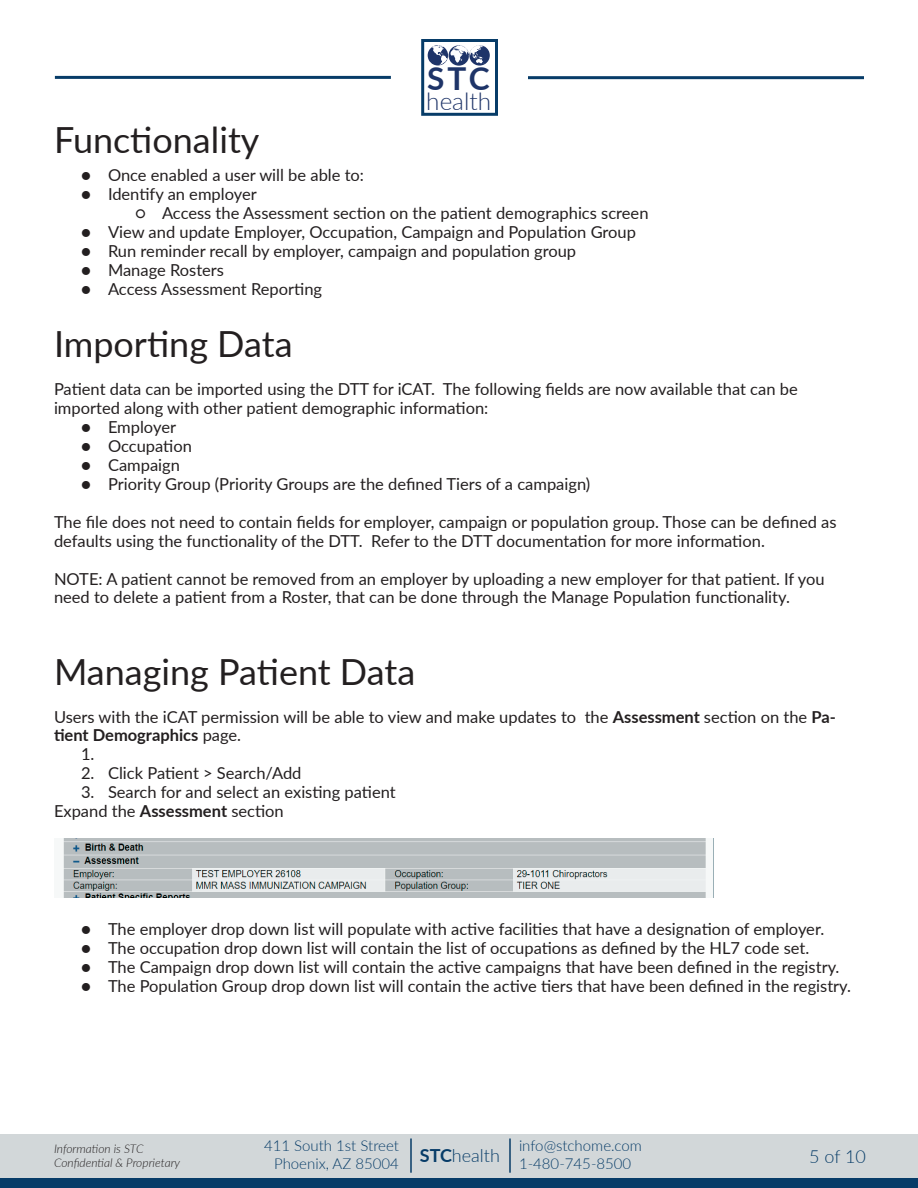
<style>
.page{position:relative;width:918px;height:1188px;background:#fff}
.page>*{position:absolute;margin:0;border:0;box-sizing:border-box;transform-origin:0 0}
.Heading_1{font:36px "Lato";color:#231f20}
.t1{font:700 31.65px "Lato";color:#1e3468}
.t2{font:300 24.3px "Lato";color:#1e3468}
.t3{font:300 18px "Lato";color:#073c68}
.t4{font:16.5px/18.9px "Lato";color:#231f20}
.t5{font:300 15px/18px "Lato";color:#073c68;text-align:right}
.t6{font:italic 300 12px/14.4px "Lato";color:#231f20}
.s1{font-weight:700}
</style>
<div class="page">
<hr style="left:528px;top:76px;width:336px;height:3px;background:#073c68">
<div style="left:421px;top:39px;width:77px;height:77px;border:3px solid #073c68"></div>
<hr style="left:55px;top:76px;width:336px;height:3px;background:#073c68">
<div style="left:0;top:1177px;width:918px;height:11px;background:#073c68"></div>
<div style="left:0;top:1134px;width:918px;height:43px;background:#d2d7d9"></div>
<hr style="left:410px;top:1138px;width:2px;height:35px;background:#073c68">
<hr style="left:509px;top:1138px;width:2px;height:35px;background:#073c68">
<svg style="left:428px;top:45px;width:62px;height:21px"></svg>
<img style="left:63px;top:839px;width:651px;height:58px">
<h2 class="t1" style="left:427px;top:55px;width:64px">STC</h2>
<h3 class="t2" style="left:426px;top:84px;width:66px">health</h3>
<p class="Heading_1" style="left:54px;top:114px;width:207px">Functionality</p>
<p class="t4" style="left:81px;top:165px;width:285px">● Once enabled a user will be able to:</p>
<p class="t4" style="left:81px;top:184px;width:177px">● Identify an employer</p>
<p class="t4" style="left:135px;top:203px;width:515px">○ Access the Assessment section on the patient demographics screen</p>
<p class="t4" style="left:81px;top:222px;width:557px">● View and update Employer, Occupation, Campaign and Population Group</p>
<p class="t4" style="left:81px;top:241px;width:497px">● Run reminder recall by employer, campaign and population group</p>
<p class="t4" style="left:81px;top:260px;width:145px">● Manage Rosters</p>
<p class="t4" style="left:81px;top:279px;width:243px">● Access Assessment Reporting</p>
<p class="Heading_1" style="left:54px;top:318px;width:240px">Importing Data</p>
<p class="t4" style="left:54px;top:379px;width:745px">Patient data can be imported using the DTT for iCAT. The following fields are now available that can be imported along with other patient demographic information:</p>
<p class="t4" style="left:81px;top:417px;width:97px">● Employer</p>
<p class="t4" style="left:81px;top:436px;width:112px">● Occupation</p>
<p class="t4" style="left:81px;top:455px;width:100px">● Campaign</p>
<p class="t4" style="left:81px;top:474px;width:511px">● Priority Group (Priority Groups are the defined Tiers of a campaign)</p>
<p class="t4" style="left:54px;top:511px;width:784px">The file does not need to contain fields for employer, campaign or population group. Those can be defined as defaults using the functionality of the DTT. Refer to the DTT documentation for more information.</p>
<p class="t4" style="left:54px;top:568px;width:772px">NOTE: A patient cannot be removed from an employer by uploading a new employer for that patient. If you need to delete a patient from a Roster, that can be done through the Manage Population functionality.</p>
<p class="Heading_1" style="left:54px;top:646px;width:363px">Managing Patient Data</p>
<p class="t4" style="left:54px;top:706px;width:784px">Users with the iCAT permission will be able to view and make updates to the <span class="s1">Assessment</span> section on the <span class="s1">Pa&shy;tient Demographics</span> page.</p>
<p class="t4" style="left:81px;top:744px;width:15px">1.</p>
<p class="t4" style="left:81px;top:763px;width:222px">2. Click Patient &gt; Search/Add</p>
<p class="t4" style="left:81px;top:782px;width:316px">3. Search for and select an existing patient</p>
<p class="t4" style="left:54px;top:801px;width:231px">Expand the <span class="s1">Assessment</span> section</p>
<p class="t4" style="left:81px;top:919px;width:745px">● The employer drop down list will populate with active facilities that have a designation of employer.</p>
<p class="t4" style="left:81px;top:938px;width:730px">● The occupation drop down list will contain the list of occupations as defined by the HL7 code set.</p>
<p class="t4" style="left:81px;top:957px;width:760px">● The Campaign drop down list will contain the active campaigns that have been defined in the registry.</p>
<p class="t4" style="left:81px;top:976px;width:772px">● The Population Group drop down list will contain the active tiers that have been defined in the registry.</p>
<p class="t6" style="left:54px;top:1141px;width:128px">Information is STC<br>Confidential &amp; Proprietary</p>
<p class="t5" style="left:264px;top:1136px;width:136px">411 South 1st Street<br>Phoenix, AZ 85004</p>
<p class="t5" style="left:519px;top:1136px;width:125px;text-align:left">info@stchome.com<br>1-480-745-8500</p>
<p class="t3" style="left:420px;top:1143px;width:82px"><span class="s1">STC</span>health</p>
<p class="t3" style="left:809px;top:1144px;width:58px">5 of 10</p>
</div>
